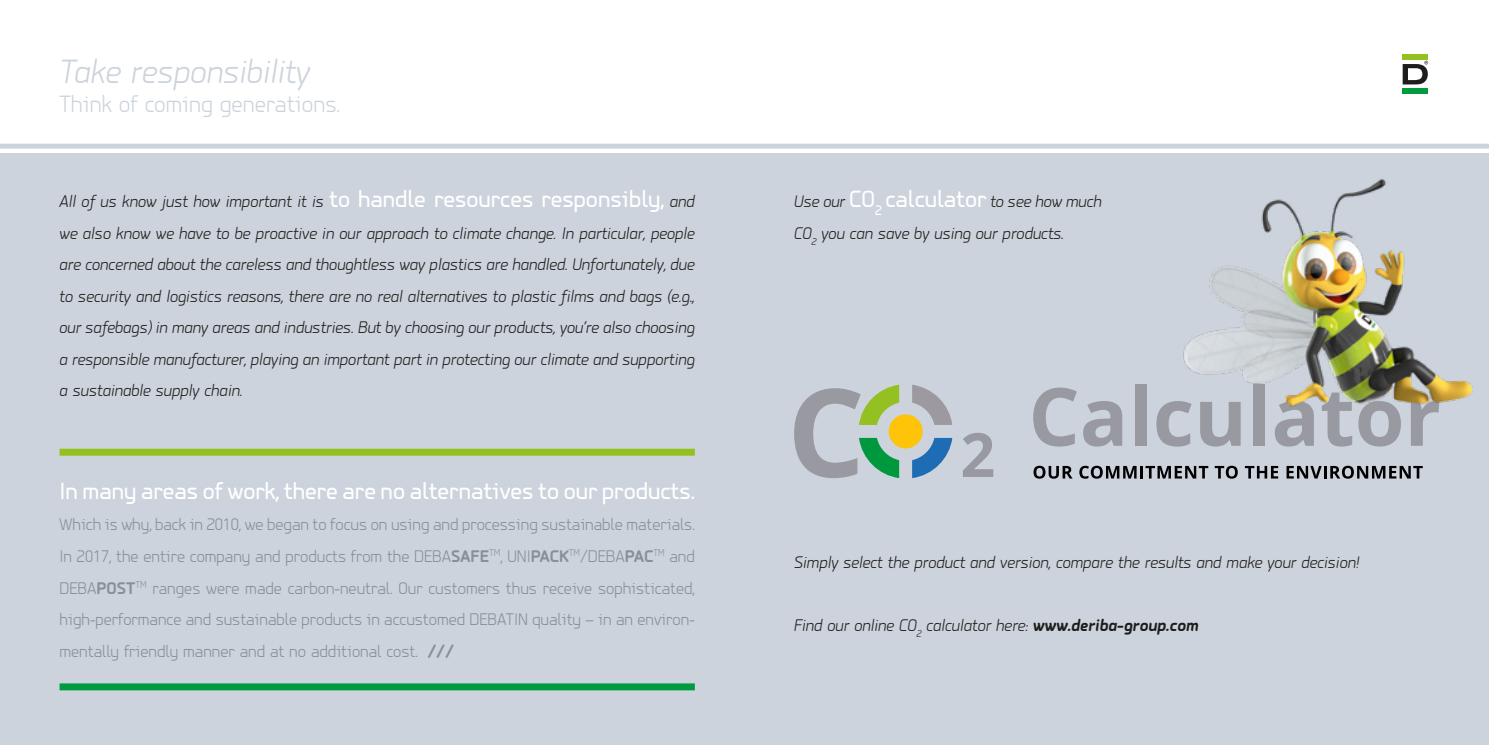
<style>
.page{position:relative;width:1489px;height:745px;background:#fff}
.page>*{position:absolute;margin:0;border:0;box-sizing:border-box;transform-origin:0 0}
.t1{font:italic 300 35px "PF Isotext Pro";color:#ccd3dc}
.t2{font:24.5px "PF Isotext Pro";color:#fff}
.t3{font:300 24.5px "PF Isotext Pro";color:#ccd3dc}
.t4{font:italic 300 17.5px/31.5px "PF Isotext Pro";color:#1d1d1b;text-align:justify}
.t5{font:300 17.5px/31.5px "PF Isotext Pro";color:#869099;text-align:justify}
.s1{font-weight:400;font-style:normal;font-size:24.5px;color:#fff}
.s2{font-weight:700}
</style>
<div class="page">
<hr style="left:0;top:144px;width:1488px;height:4px;background:#ccd3dc">
<div style="left:0;top:153px;width:1488px;height:591px;background:#ccd3dc"></div>
<div style="left:1402px;top:89px;width:25px;height:5px;background:#009b3e"></div>
<div style="left:1402px;top:55px;width:25px;height:5px;background:#95c11f"></div>
<svg style="left:1402px;top:61px;width:25px;height:23px"></svg>
<div style="left:60px;top:683px;width:634px;height:7px;background:#009b3e"></div>
<div style="left:60px;top:448px;width:634px;height:7px;background:#95c11f"></div>
<svg style="left:1033px;top:465px;width:39px;height:13px"></svg>
<svg style="left:1079px;top:465px;width:129px;height:13px"></svg>
<svg style="left:1214px;top:465px;width:23px;height:13px"></svg>
<svg style="left:1244px;top:465px;width:33px;height:13px"></svg>
<svg style="left:1286px;top:465px;width:136px;height:13px"></svg>
<svg style="left:1033px;top:387px;width:43px;height:59px"></svg>
<svg style="left:1083px;top:401px;width:39px;height:45px"></svg>
<div style="left:1134px;top:384px;width:12px;height:61px;background:#9999a2"></div>
<svg style="left:1156px;top:402px;width:35px;height:44px"></svg>
<svg style="left:1202px;top:439px;width:38px;height:7px"></svg>
<div style="left:1253px;top:384px;width:11px;height:61px;background:#9999a2"></div>
<svg style="left:1276px;top:439px;width:37px;height:7px"></svg>
<svg style="left:1328px;top:439px;width:24px;height:7px"></svg>
<svg style="left:1363px;top:439px;width:34px;height:7px"></svg>
<svg style="left:1411px;top:439px;width:12px;height:6px"></svg>
<svg style="left:912px;top:437px;width:40px;height:41px"></svg>
<svg style="left:912px;top:384px;width:40px;height:40px"></svg>
<div style="left:888px;top:414px;width:34px;height:34px;background:#fdc409;border-radius:50%"></div>
<svg style="left:794px;top:384px;width:105px;height:94px"></svg>
<svg style="left:963px;top:432px;width:30px;height:44px"></svg>
<img style="left:1169px;top:143px;width:319px;height:296px">
<h1 class="t1" style="left:60px;top:51px;width:252px">Take responsibility</h1>
<h2 class="t3" style="left:60px;top:90px;width:282px">Think of coming generations.</h2>
<p class="t4" style="left:60px;top:185px;width:637px">All of us know just how important it is <span class="s1">to handle resources responsibly,</span> and we also know we have to be proactive in our approach to climate change. In particular, people are concerned about the careless and thoughtless way plastics are handled. Unfortunately, due to security and logistics reasons, there are no real alternatives to plastic films and bags (e.g., our safebags) in many areas and industries. But by choosing our products, you’re also choosing a responsible manufacturer, playing an important part in protecting our climate and supporting a sustainable supply chain.</p>
<p class="t4" style="left:794px;top:185px;width:309px">Use our <span class="s1">CO</span><sub>2</sub> <span class="s1">calculator</span> to see how much<br>CO<sub>2</sub> you can save by using our products.</p>
<h2 class="t2" style="left:60px;top:476px;width:637px">In many areas of work, there are no alternatives to our products.</h2>
<p class="t5" style="left:60px;top:508px;width:637px">Which is why, back in 2010, we began to focus on using and processing sustainable materials.<br>In 2017, the entire company and products from the DEBA<span class="s2">SAFE</span><sup>TM</sup>, UNI<span class="s2">PACK</span><sup>TM</sup>/DEBA<span class="s2">PAC</span><sup>TM</sup> and DEBA<span class="s2">POST</span><sup>TM</sup> ranges were made carbon-neutral. Our customers thus receive sophisticated, high-performance and sustainable products in accustomed DEBATIN quality – in an environ&shy;mentally friendly manner and at no additional cost. <span class="s2">///</span></p>
<p class="t4" style="left:794px;top:546px;width:566px">Simply select the product and version, compare the results and make your decision!</p>
<p class="t4" style="left:794px;top:609px;width:406px">Find our online CO<sub>2</sub> calculator here: <span class="s2">www.deriba-group.com</span></p>
</div>
